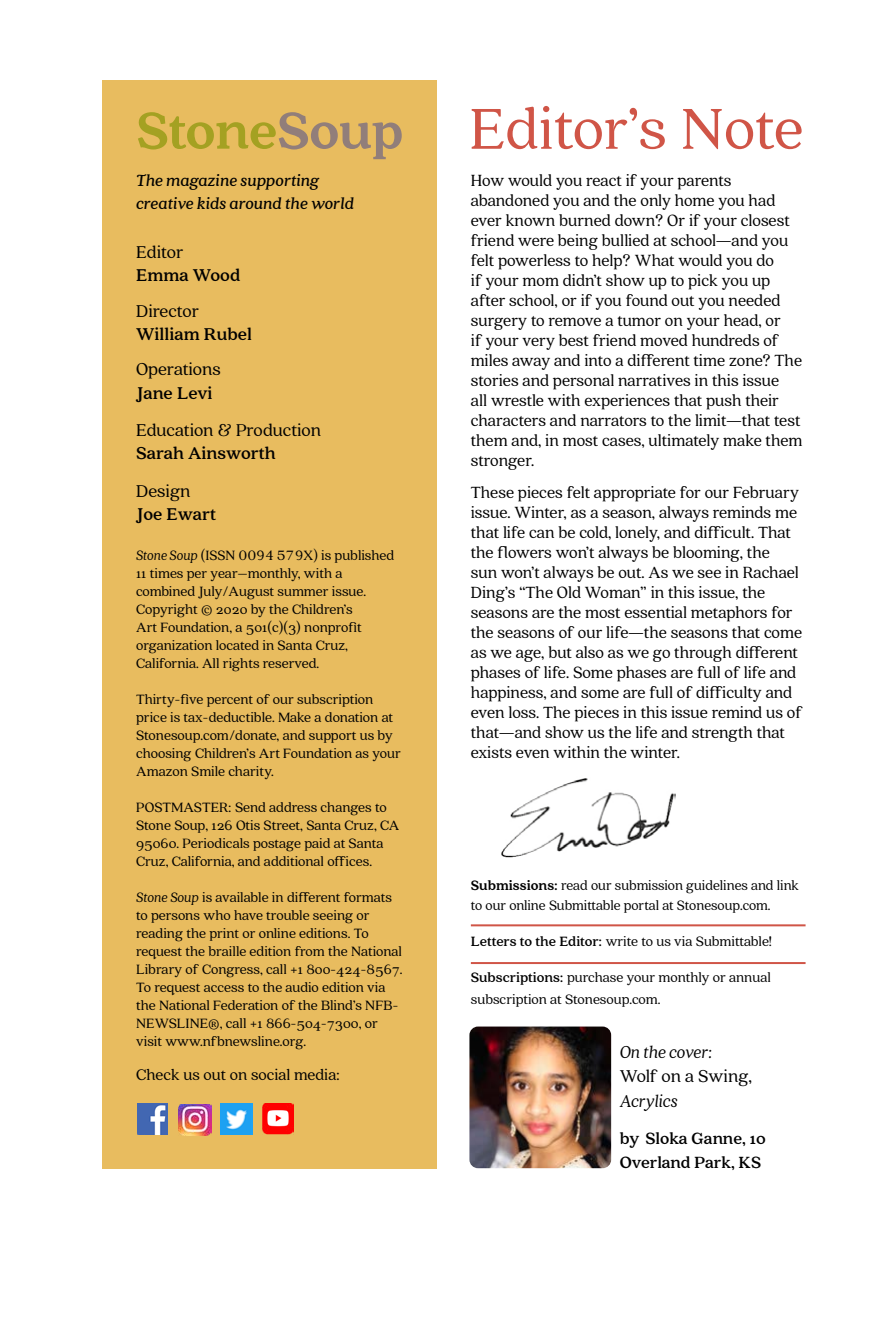
<style>
.page{position:relative;width:885px;height:1327px;background:#fff}
.page>*{position:absolute;margin:0;border:0;box-sizing:border-box;transform-origin:0 0}
.t1{font:64px "Quincy CF";color:#d05547}
.t2{font:900 57.2px "Quincy CF";letter-spacing:-.01em;color:#a4a122}
.t3{font:19px "Quincy CF";color:#000}
.t4{font:700 19px "Quincy CF";color:#000}
.t5{font:italic 19px "Quincy CF";letter-spacing:-.005em;color:#000}
.t6{font:18px/20px "Quincy CF";color:#000}
.t7{font:italic 700 18px/23.2px "Quincy CF";color:#000}
.t8{font:700 18px/24.6px "Quincy CF";color:#000}
.t9{font:17px "Quincy CF";color:#000}
.t10{font:15px/18px "Quincy CF";color:#000}
.s1{color:#917e7a}
.s2{font-style:italic}
.s3{font-weight:900}
.s4{font-weight:700}
</style>
<div class="page">
<div style="left:102px;top:81px;width:335px;height:1088px;background:#e8bc5f"></div>
<img style="left:469px;top:1026px;width:142px;height:142px">
<img style="left:501px;top:778px;width:174px;height:80px">
<hr style="left:471px;top:962px;width:334px;height:2px;background:#d05547">
<img style="left:262px;top:1103px;width:31px;height:31px">
<img style="left:221px;top:1103px;width:31px;height:31px">
<img style="left:178px;top:1104px;width:33px;height:31px">
<img style="left:138px;top:1103px;width:30px;height:31px">
<hr style="left:471px;top:924px;width:334px;height:2px;background:#d05547">
<h2 class="t2" style="left:136px;top:96px;width:269px">Stone<span class="s1">Soup</span></h2>
<p class="t7" style="left:136px;top:169px;width:219px">The magazine supporting creative kids around the world</p>
<p class="t3" style="left:136px;top:241px;width:49px">Editor</p>
<p class="t4" style="left:136px;top:264px;width:106px">Emma Wood</p>
<p class="t3" style="left:136px;top:300px;width:64px">Director</p>
<p class="t4" style="left:136px;top:323px;width:117px">William Rubel</p>
<p class="t3" style="left:136px;top:358px;width:86px">Operations</p>
<p class="t4" style="left:136px;top:381px;width:78px">Jane Levi</p>
<p class="t3" style="left:136px;top:419px;width:186px">Education &amp; Production</p>
<p class="t4" style="left:136px;top:442px;width:141px">Sarah Ainsworth</p>
<p class="t3" style="left:136px;top:479px;width:56px">Design</p>
<p class="t4" style="left:136px;top:503px;width:82px">Joe Ewart</p>
<p class="t10" style="left:136px;top:546px;width:259px"><span class="s2">Stone Soup</span> (ISSN 0094 579X) is published 11 times per year–monthly, with a combined July/August summer issue.<br>Copyright © 2020 by the Children’s<br>Art Foundation, a 501(c)(3) nonprofit organization located in Santa Cruz, California. All rights reserved.</p>
<p class="t10" style="left:136px;top:690px;width:266px">Thirty-five percent of our subscription price is tax-deductible. Make a donation at Stonesoup.com/donate, and support us by choosing Children’s Art Foundation as your Amazon Smile charity.</p>
<p class="t10" style="left:136px;top:798px;width:265px">POSTMASTER: Send address changes to Stone Soup, 126 Otis Street, Santa Cruz, CA 95060. Periodicals postage paid at Santa Cruz, California, and additional offices.</p>
<p class="t10" style="left:136px;top:888px;width:268px"><span class="s2">Stone Soup</span> is available in different formats to persons who have trouble seeing or reading the print or online editions. To request the braille edition from the National Library of Congress, call +1 800-424-8567.<br>To request access to the audio edition via the National Federation of the Blind’s NFB-NEWSLINE®, call +1 866-504-7300, or visit www.nfbnewsline.org.</p>
<p class="t9" style="left:136px;top:1065px;width:205px">Check us out on social media:</p>
<h1 class="t1" style="left:469px;top:92px;width:335px">Editor’s Note</h1>
<p class="t6" style="left:471px;top:171px;width:333px">How would you react if your parents abandoned you and the only home you had ever known burned down? Or if your closest friend were being bullied at school—and you felt powerless to help? What would you do<br>if your mom didn’t show up to pick you up after school, or if you found out you needed surgery to remove a tumor on your head, or<br>if your very best friend moved hundreds of miles away and into a different time zone? The stories and personal narratives in this issue<br>all wrestle with experiences that push their characters and narrators to the limit—that test them and, in most cases, ultimately make them stronger.</p>
<p class="t6" style="left:471px;top:483px;width:333px">These pieces felt appropriate for our February issue. Winter, as a season, always reminds me that life can be cold, lonely, and difficult. That the flowers won’t always be blooming, the<br>sun won’t always be out. As we see in Rachael Ding’s “The Old Woman” in this issue, the seasons are the most essential metaphors for the seasons of our life—the seasons that come as we age, but also as we go through different phases of life. Some phases are full of life and happiness, and some are full of difficulty and even loss. The pieces in this issue remind us of that—and show us the life and strength that exists even within the winter.</p>
<p class="t10" style="left:471px;top:875px;width:329px;line-height:20px"><span class="s3">Submissions:</span> read our submission guidelines and link to our online Submittable portal at Stonesoup.com.</p>
<p class="t10" style="left:471px;top:932px;width:303px"><span class="s4">Letters to the Editor:</span> write to us via Submittable!</p>
<p class="t10" style="left:471px;top:966px;width:301px;line-height:22px"><span class="s4">Subscriptions:</span> purchase your monthly or annual subscription at Stonesoup.com.</p>
<p class="t5" style="left:619px;top:1041px;width:94px">On the cover:</p>
<p class="t3" style="left:619px;top:1065px;width:134px">Wolf on a Swing,</p>
<p class="t5" style="left:619px;top:1090px;width:59px">Acrylics</p>
<p class="t8" style="left:619px;top:1126px;width:148px">by Sloka Ganne, 10<br>Overland Park, KS</p>
</div>
